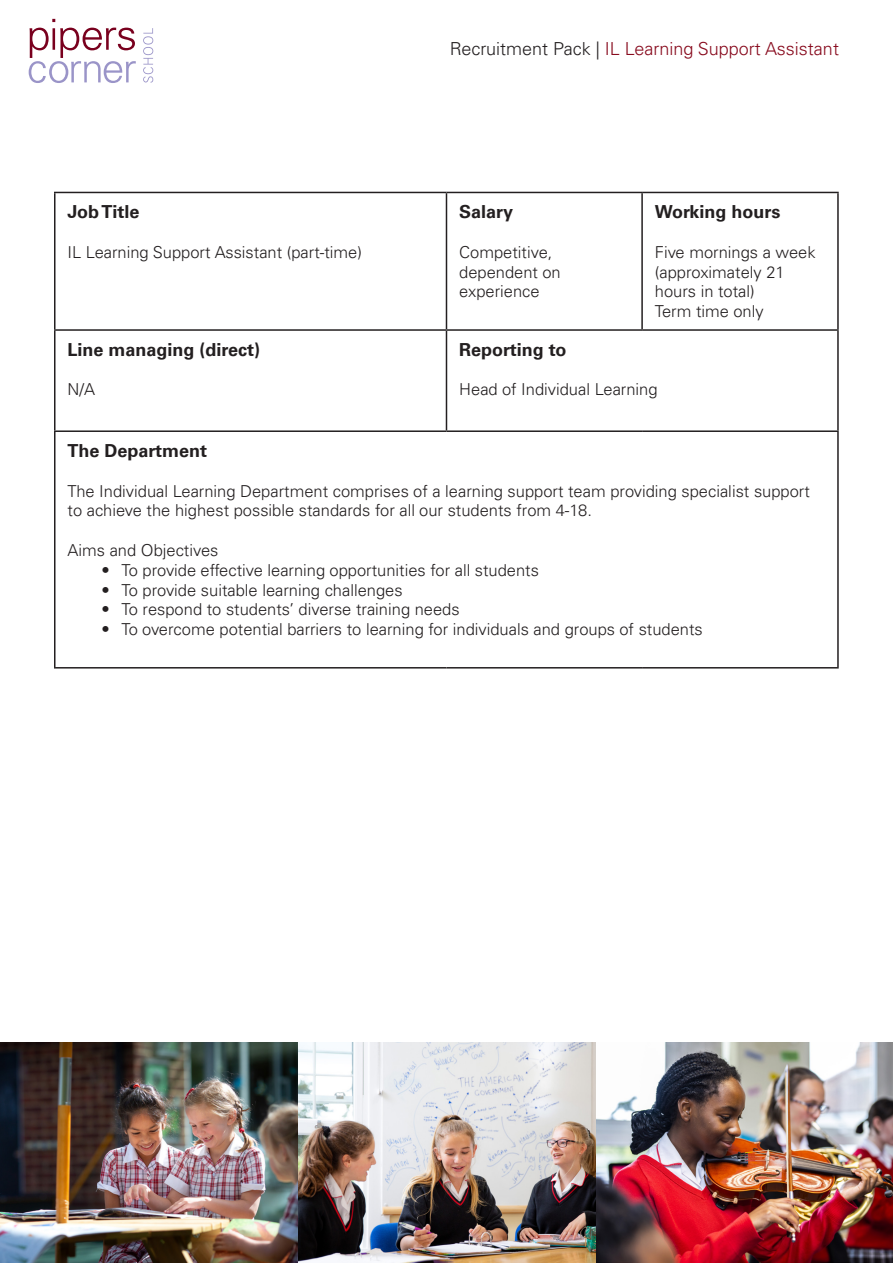
<style>
.page{position:relative;width:893px;height:1263px;background:#fff}
.page>*{position:absolute;margin:0;border:0;box-sizing:border-box;transform-origin:0 0}
.Table_bold{font:700 18px "Univers LT Pro 65";color:#231f20}
.t1{font:300 18px "Univers LT Pro 45";color:#880b1e}
.Table_text{font:300 16.5px/19.8px "Univers LT Pro 45";color:#231f20}
.s1{color:#231f20}
</style>
<div class="page">
<img style="left:0;top:1042px;width:893px;height:221px">
<svg style="left:29px;top:28px;width:107px;height:55px"></svg>
<svg style="left:143px;top:28px;width:10px;height:55px"></svg>
<hr style="left:54px;top:192px;width:392px;height:1px;background:#231f20">
<hr style="left:54px;top:193px;width:2px;height:136px;background:#231f20">
<hr style="left:446px;top:192px;width:196px;height:1px;background:#231f20">
<hr style="left:446px;top:193px;width:1px;height:136px;background:#231f20">
<hr style="left:642px;top:192px;width:197px;height:1px;background:#231f20">
<hr style="left:641px;top:193px;width:2px;height:136px;background:#231f20">
<hr style="left:837px;top:193px;width:2px;height:136px;background:#231f20">
<hr style="left:54px;top:329px;width:392px;height:2px;background:#231f20">
<hr style="left:54px;top:331px;width:2px;height:99px;background:#231f20">
<hr style="left:446px;top:329px;width:196px;height:2px;background:#231f20">
<hr style="left:446px;top:331px;width:1px;height:99px;background:#231f20">
<hr style="left:642px;top:329px;width:197px;height:2px;background:#231f20">
<hr style="left:837px;top:331px;width:2px;height:99px;background:#231f20">
<hr style="left:54px;top:430px;width:392px;height:2px;background:#231f20">
<hr style="left:54px;top:432px;width:2px;height:235px;background:#231f20">
<hr style="left:446px;top:430px;width:196px;height:2px;background:#231f20">
<hr style="left:642px;top:430px;width:197px;height:2px;background:#231f20">
<hr style="left:837px;top:432px;width:2px;height:235px;background:#231f20">
<hr style="left:54px;top:667px;width:392px;height:1px;background:#231f20">
<hr style="left:446px;top:667px;width:196px;height:1px;background:#231f20">
<hr style="left:642px;top:667px;width:197px;height:1px;background:#231f20">
<p class="Table_bold" style="left:68px;top:199px;width:74px">Job Title</p>
<p class="Table_text" style="left:68px;top:242px;width:296px">IL Learning Support Assistant (part-time)</p>
<p class="Table_bold" style="left:68px;top:337px;width:194px">Line managing (direct)</p>
<p class="Table_text" style="left:68px;top:379px;width:29px">N/A</p>
<p class="t1" style="left:450px;top:37px;width:391px"><span class="s1">Recruitment Pack |</span> IL Learning Support Assistant</p>
<p class="Table_bold" style="left:459px;top:199px;width:56px">Salary</p>
<p class="Table_text" style="left:459px;top:242px;width:103px">Competitive, dependent on experience</p>
<p class="Table_bold" style="left:655px;top:199px;width:127px">Working hours</p>
<p class="Table_text" style="left:655px;top:242px;width:162px">Five mornings a week (approximately 21 hours in total)</p>
<p class="Table_text" style="left:655px;top:301px;width:110px">Term time only</p>
<p class="Table_bold" style="left:459px;top:337px;width:109px">Reporting to</p>
<p class="Table_text" style="left:459px;top:379px;width:200px">Head of Individual Learning</p>
<p class="Table_bold" style="left:68px;top:438px;width:141px">The Department</p>
<p class="Table_text" style="left:68px;top:480px;width:744px">The Individual Learning Department comprises of a learning support team providing specialist support to achieve the highest possible standards for all our students from 4-18.</p>
<p class="Table_text" style="left:68px;top:540px;width:152px">Aims and Objectives</p>
<p class="Table_text" style="left:102px;top:560px;width:439px">• To provide effective learning opportunities for all students</p>
<p class="Table_text" style="left:102px;top:579px;width:303px">• To provide suitable learning challenges</p>
<p class="Table_text" style="left:102px;top:599px;width:360px">• To respond to students’ diverse training needs</p>
<p class="Table_text" style="left:102px;top:619px;width:603px">• To overcome potential barriers to learning for individuals and groups of students</p>
</div>
